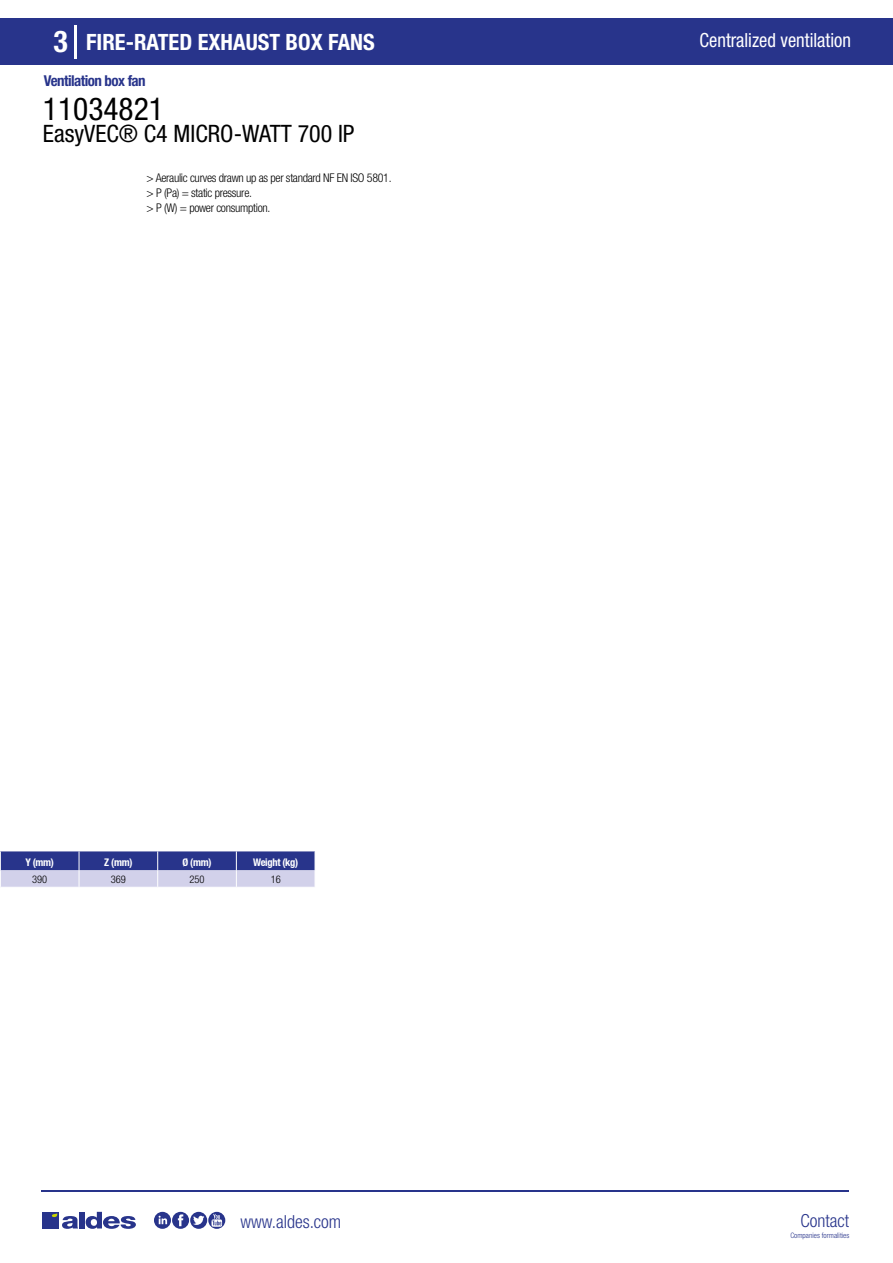
<style>
.page{position:relative;width:893px;height:1263px;background:#fff}
.page>*{position:absolute;margin:0;border:0;box-sizing:border-box;transform-origin:0 0}
.t1{font:condensed 31.5px "Helvetica Neue LT Std";color:#000}
.t2{font:700 condensed 30px "Helvetica Neue LT Std";color:#fff}
.t3{font:condensed 24px "Helvetica Neue LT Std";color:#000}
.t4{font:700 condensed 22.5px "Helvetica Neue LT Std";color:#fff}
.t5{font:condensed 19.5px "Helvetica Neue LT Std";color:#fff;scale:.95 1}
.t6{font:300 condensed 18px "Helvetica Neue";color:#28348b}
.t7{font:700 condensed 15px "Helvetica Neue LT Std";letter-spacing:-.035em;color:#28348b}
.t8{font:300 condensed 12px/15px "Helvetica Neue LT Std";letter-spacing:-.025em;color:#000}
.t9{font:700 condensed 10.5px "Helvetica Neue";letter-spacing:-.03em;color:#fff}
.t10{font:300 condensed 10.5px "Helvetica Neue";color:#000}
.t11{font:300 condensed 7.5px "Helvetica Neue";color:#28348b}
</style>
<div class="page">
<div style="left:0;top:18px;width:893px;height:46px;background:#28348b"></div>
<hr style="left:74px;top:25px;width:2px;height:33px;background:#fff">
<hr style="left:41px;top:1190px;width:808px;height:1px;background:#28348b">
<svg style="left:154px;top:1212px;width:71px;height:17px"></svg>
<div style="left:42px;top:1212px;width:17px;height:16px;background:#28348b"></div>
<div style="left:79px;top:1212px;width:5px;height:16px;background:#28348b"></div>
<svg style="left:86px;top:1212px;width:50px;height:17px"></svg>
<svg style="left:52px;top:1213px;width:26px;height:16px"></svg>
<svg style="left:0;top:851px;width:315px;height:36px;background:#7c82ba"></svg>
<h2 class="t2" style="left:54px;top:24px;width:16px">3</h2>
<h3 class="t4" style="left:86px;top:28px;width:290px">FIRE-RATED EXHAUST BOX FANS</h3>
<h3 class="t5" style="left:700px;top:29px;width:161px">Centralized ventilation</h3>
<p class="t7" style="left:44px;top:71px;width:103px">Ventilation box fan</p>
<h1 class="t1" style="left:43px;top:91px;width:122px">11034821</h1>
<h3 class="t3" style="left:43px;top:120px;width:313px">EasyVEC® C4 MICRO-WATT 700 IP</h3>
<p class="t8" style="left:147px;top:170px;width:246px">&gt; Aeraulic curves drawn up as per standard NF EN ISO 5801. &gt; P (Pa) = static pressure.<br>&gt; P (W) = power consumption.</p>
<p class="t9" style="left:25px;top:856px;width:30px">Y (mm)</p>
<p class="t9" style="left:104px;top:856px;width:30px">Z (mm)</p>
<p class="t9" style="left:183px;top:856px;width:30px">Ø (mm)</p>
<p class="t9" style="left:253px;top:856px;width:46px">Weight (kg)</p>
<p class="t10" style="left:32px;top:873px;width:17px">390</p>
<p class="t10" style="left:111px;top:873px;width:17px">369</p>
<p class="t10" style="left:189px;top:873px;width:17px">250</p>
<p class="t10" style="left:271px;top:873px;width:12px">16</p>
<h3 class="t6" style="left:240px;top:1211px;width:102px">www.aldes.com</h3>
<h3 class="t6" style="left:800px;top:1211px;width:50px">Contact</h3>
<p class="t11" style="left:790px;top:1230px;width:60px">Companies formalities</p>
</div>
